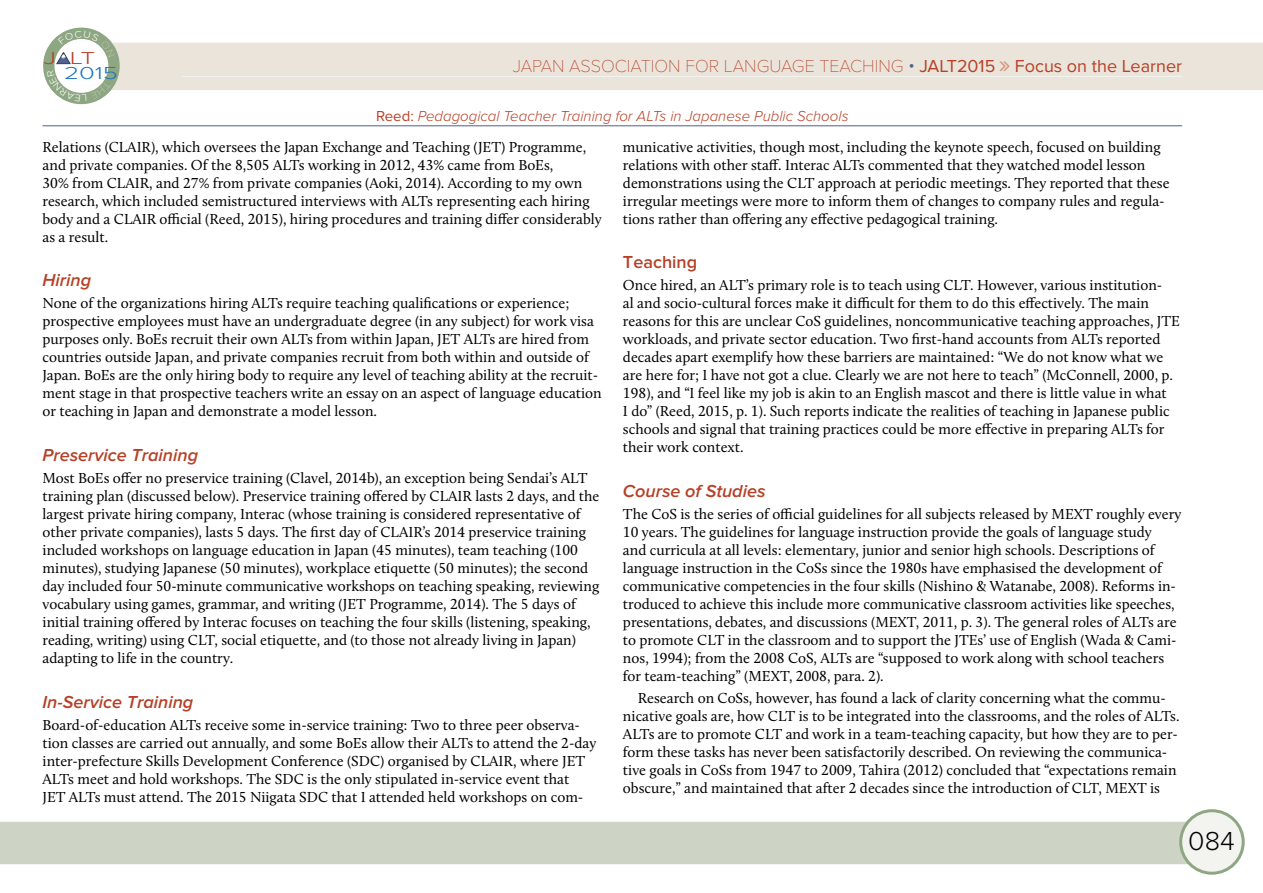
<style>
.page{position:relative;width:1263px;height:893px;background:#fff}
.page>*{position:absolute;margin:0;border:0;box-sizing:border-box;transform-origin:0 0}
.t1{font:300 27px "Proxima Nova";color:#000}
.t2{font:100 18px "Proxima Nova T";color:#b74026}
.t3{font:italic 600 18px "Proxima Nova";color:#b74026}
.t4{font:600 18px "Proxima Nova";color:#b74026}
.t5{font:300 18px "Proxima Nova";color:#1c75bc;scale:1.45 1}
.t6{font:300 18px "Proxima Nova";color:#b73f26;scale:1.46 1}
.t7{font:15px/18px "Calluna";color:#000}
.t8{font:italic 300 15px "Proxima Nova";color:#b74026}
.s1{font-family:"Proxima Nova";font-weight:300;color:#4e6090}
.s2{font-family:"Proxima Nova";font-weight:400}
.s3{font-weight:400;font-style:normal}
</style>
<div class="page">
<div style="left:0;top:822px;width:1190px;height:42px;background:#cdd4c5"></div>
<div style="left:1181px;top:811px;width:62px;height:62px;background:#f3f4f0;border-radius:50%"></div>
<div style="left:1179px;top:809px;width:66px;height:66px;border:3px solid #8ea683;border-radius:50%"></div>
<div style="left:120px;top:43px;width:1143px;height:47px;background:#eae4db"></div>
<hr style="left:182px;top:76px;width:1000px;height:1px;background:#f3f4f0">
<hr style="left:43px;top:126px;width:1139px;height:1px;background:#4e6090">
<svg style="left:1000px;top:61px;width:10px;height:10px"></svg>
<svg style="left:43px;top:28px;width:77px;height:76px"></svg>
<p class="t6" style="left:44px;top:48px;width:37px">J LT</p>
<p class="t5" style="left:64px;top:63px;width:39px">2015</p>
<p class="t2" style="left:513px;top:55px;width:671px">JAPAN ASSOCIATION FOR LANGUAGE TEACHING <span class="s1">•</span> <span class="s2">JALT2015 Focus on the Learner</span></p>
<p class="t8" style="left:376px;top:108px;width:474px"><span class="s3">Reed:</span> Pedagogical Teacher Training for ALTs in Japanese Public Schools</p>
<p class="t7" style="left:43px;top:137px;width:561px">Relations (CLAIR), which oversees the Japan Exchange and Teaching (JET) Programme, and private companies. Of the 8,505 ALTs working in 2012, 43% came from BoEs,<br>30% from CLAIR, and 27% from private companies (Aoki, 2014). According to my own research, which included semistructured interviews with ALTs representing each hiring body and a CLAIR official (Reed, 2015), hiring procedures and training differ considerably as a result.</p>
<p class="t3" style="left:43px;top:270px;width:50px">Hiring</p>
<p class="t7" style="left:43px;top:294px;width:561px">None of the organizations hiring ALTs require teaching qualifications or experience; prospective employees must have an undergraduate degree (in any subject) for work visa purposes only. BoEs recruit their own ALTs from within Japan, JET ALTs are hired from countries outside Japan, and private companies recruit from both within and outside of Japan. BoEs are the only hiring body to require any level of teaching ability at the recruit&shy;ment stage in that prospective teachers write an essay on an aspect of language education or teaching in Japan and demonstrate a model lesson.</p>
<p class="t3" style="left:43px;top:445px;width:157px">Preservice Training</p>
<p class="t7" style="left:43px;top:469px;width:558px">Most BoEs offer no preservice training (Clavel, 2014b), an exception being Sendai’s ALT training plan (discussed below). Preservice training offered by CLAIR lasts 2 days, and the largest private hiring company, Interac (whose training is considered representative of other private companies), lasts 5 days. The first day of CLAIR’s 2014 preservice training included workshops on language education in Japan (45 minutes), team teaching (100 minutes), studying Japanese (50 minutes), workplace etiquette (50 minutes); the second day included four 50-minute communicative workshops on teaching speaking, reviewing vocabulary using games, grammar, and writing (JET Programme, 2014). The 5 days of initial training offered by Interac focuses on teaching the four skills (listening, speaking, reading, writing) using CLT, social etiquette, and (to those not already living in Japan) adapting to life in the country.</p>
<p class="t3" style="left:43px;top:691px;width:152px">In-Service Training</p>
<p class="t7" style="left:43px;top:716px;width:555px">Board-of-education ALTs receive some in-service training: Two to three peer observa&shy;tion classes are carried out annually, and some BoEs allow their ALTs to attend the 2-day inter-prefecture Skills Development Conference (SDC) organised by CLAIR, where JET ALTs meet and hold workshops. The SDC is the only stipulated in-service event that<br>JET ALTs must attend. The 2015 Niigata SDC that I attended held workshops on com-</p>
<p class="t7" style="left:623px;top:137px;width:548px">municative activities, though most, including the keynote speech, focused on building relations with other staff. Interac ALTs commented that they watched model lesson demonstrations using the CLT approach at periodic meetings. They reported that these irregular meetings were more to inform them of changes to company rules and regula&shy;tions rather than offering any effective pedagogical training.</p>
<p class="t4" style="left:623px;top:252px;width:76px">Teaching</p>
<p class="t7" style="left:623px;top:276px;width:558px">Once hired, an ALT’s primary role is to teach using CLT. However, various institution-<br>al and socio-cultural forces make it difficult for them to do this effectively. The main reasons for this are unclear CoS guidelines, noncommunicative teaching approaches, JTE workloads, and private sector education. Two first-hand accounts from ALTs reported decades apart exemplify how these barriers are maintained: “We do not know what we are here for; I have not got a clue. Clearly we are not here to teach” (McConnell, 2000, p.<br>198), and “I feel like my job is akin to an English mascot and there is little value in what<br>I do” (Reed, 2015, p. 1). Such reports indicate the realities of teaching in Japanese public schools and signal that training practices could be more effective in preparing ALTs for their work context.</p>
<p class="t3" style="left:623px;top:481px;width:144px">Course of Studies</p>
<p class="t7" style="left:623px;top:505px;width:560px">The CoS is the series of official guidelines for all subjects released by MEXT roughly every 10 years. The guidelines for language instruction provide the goals of language study<br>and curricula at all levels: elementary, junior and senior high schools. Descriptions of language instruction in the CoSs since the 1980s have emphasised the development of communicative competencies in the four skills (Nishino &amp; Watanabe, 2008). Reforms in&shy;troduced to achieve this include more communicative classroom activities like speeches, presentations, debates, and discussions (MEXT, 2011, p. 3). The general roles of ALTs are to promote CLT in the classroom and to support the JTEs’ use of English (Wada &amp; Cami&shy;nos, 1994); from the 2008 CoS, ALTs are “supposed to work along with school teachers for team-teaching” (MEXT, 2008, para. 2).</p>
<p class="t7" style="left:623px;top:689px;width:558px;text-indent:15px">Research on CoSs, however, has found a lack of clarity concerning what the commu&shy;nicative goals are, how CLT is to be integrated into the classrooms, and the roles of ALTs.<br>ALTs are to promote CLT and work in a team-teaching capacity, but how they are to per&shy;form these tasks has never been satisfactorily described. On reviewing the communica&shy;tive goals in CoSs from 1947 to 2009, Tahira (2012) concluded that “expectations remain obscure,” and maintained that after 2 decades since the introduction of CLT, MEXT is</p>
<h1 class="t1" style="left:1188px;top:825px;width:48px">084</h1>
</div>
